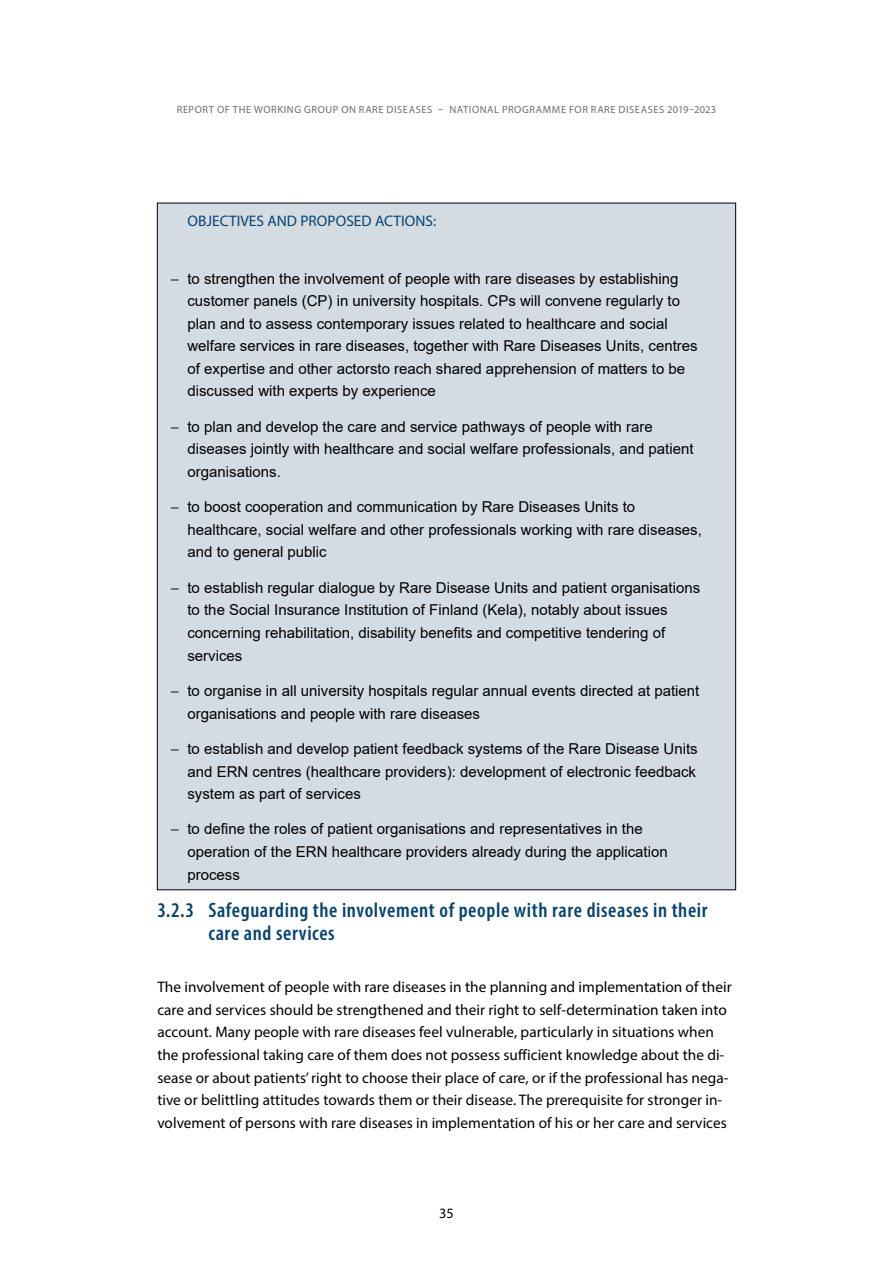
<style>
.page{position:relative;width:893px;height:1263px;background:#fff}
.page>*{position:absolute;margin:0;border:0;box-sizing:border-box;transform-origin:0 0}
.Otsikko_3{font:600 condensed 21px/22.5px "Myriad Pro";letter-spacing:.03em;color:#064472}
._01_Leipä_seuraavat{font:15.3px/22.5px "Myriad Pro";letter-spacing:.005em;color:#000}
._01_Leipä_seuraavat-2{font:15.3px "Myriad Pro";letter-spacing:.005em;color:#064472}
._02_Leipä_ajatusviiv{font:15px/22.5px "Arial";color:#000}
.t1{font:14.25px "Myriad Pro";color:#000}
.t2{font:10.5px "Myriad Pro";letter-spacing:.055em;color:#6e6e6d}
.s1{font-family:"Myriad Pro"}
</style>
<div class="page">
<div style="left:157px;top:203px;width:579px;height:687px;background:#d3dbe3"></div>
<p class="t2" style="left:177px;top:103px;width:541px">REPORT OF THE WORKING GROUP ON RARE DISEASES – NATIONAL PROGRAMME FOR RARE DISEASES 2019–2023</p>
<p class="_01_Leipä_seuraavat-2" style="left:187px;top:211px;width:250px">OBJECTIVES AND PROPOSED ACTIONS:</p>
<p class="_02_Leipä_ajatusviiv" style="left:187px;top:267px;width:512px;text-indent:-17px"><span class="s1">−</span> to strengthen the involvement of people with rare diseases by establishing customer panels (CP) in university hospitals. CPs will convene regularly to plan and to assess contemporary issues related to healthcare and social welfare services in rare diseases, together with Rare Diseases Units, centres of expertise and other actorsto reach shared apprehension of matters to be discussed with experts by experience</p>
<p class="_02_Leipä_ajatusviiv" style="left:187px;top:415px;width:508px;text-indent:-17px"><span class="s1">−</span> to plan and develop the care and service pathways of people with rare diseases jointly with healthcare and social welfare professionals, and patient organisations.</p>
<p class="_02_Leipä_ajatusviiv" style="left:187px;top:496px;width:516px;text-indent:-17px"><span class="s1">−</span> to boost cooperation and communication by Rare Diseases Units to healthcare, social welfare and other professionals working with rare diseases, and to general public</p>
<p class="_02_Leipä_ajatusviiv" style="left:187px;top:576px;width:514px;text-indent:-17px"><span class="s1">−</span> to establish regular dialogue by Rare Disease Units and patient organisations to the Social Insurance Institution of Finland (Kela), notably about issues concerning rehabilitation, disability benefits and competitive tendering of services</p>
<p class="_02_Leipä_ajatusviiv" style="left:187px;top:679px;width:513px;text-indent:-17px"><span class="s1">−</span> to organise in all university hospitals regular annual events directed at patient organisations and people with rare diseases</p>
<p class="_02_Leipä_ajatusviiv" style="left:187px;top:737px;width:512px;text-align:justify;text-indent:-17px"><span class="s1">−</span> to establish and develop patient feedback systems of the Rare Disease Units and ERN centres (healthcare providers): development of electronic feedback system as part of services</p>
<p class="_02_Leipä_ajatusviiv" style="left:187px;top:818px;width:482px;text-indent:-17px"><span class="s1">−</span> to define the roles of patient organisations and representatives in the operation of the ERN healthcare providers already during the application process</p>
<p class="Otsikko_3" style="left:208px;top:899px;width:501px;text-indent:-51px">3.2.3 Safeguarding the involvement of people with rare diseases in their care and services</p>
<p class="_01_Leipä_seuraavat" style="left:157px;top:976px;width:576px">The involvement of people with rare diseases in the planning and implementation of their care and services should be strengthened and their right to self-determination taken into account. Many people with rare diseases feel vulnerable, particularly in situations when the professional taking care of them does not possess sufficient knowledge about the di&shy;sease or about patients’ right to choose their place of care, or if the professional has nega&shy;tive or belittling attitudes towards them or their disease. The prerequisite for stronger in&shy;volvement of persons with rare diseases in implementation of his or her care and services</p>
<p class="t1" style="left:439px;top:1204px;width:16px">35</p>
</div>
